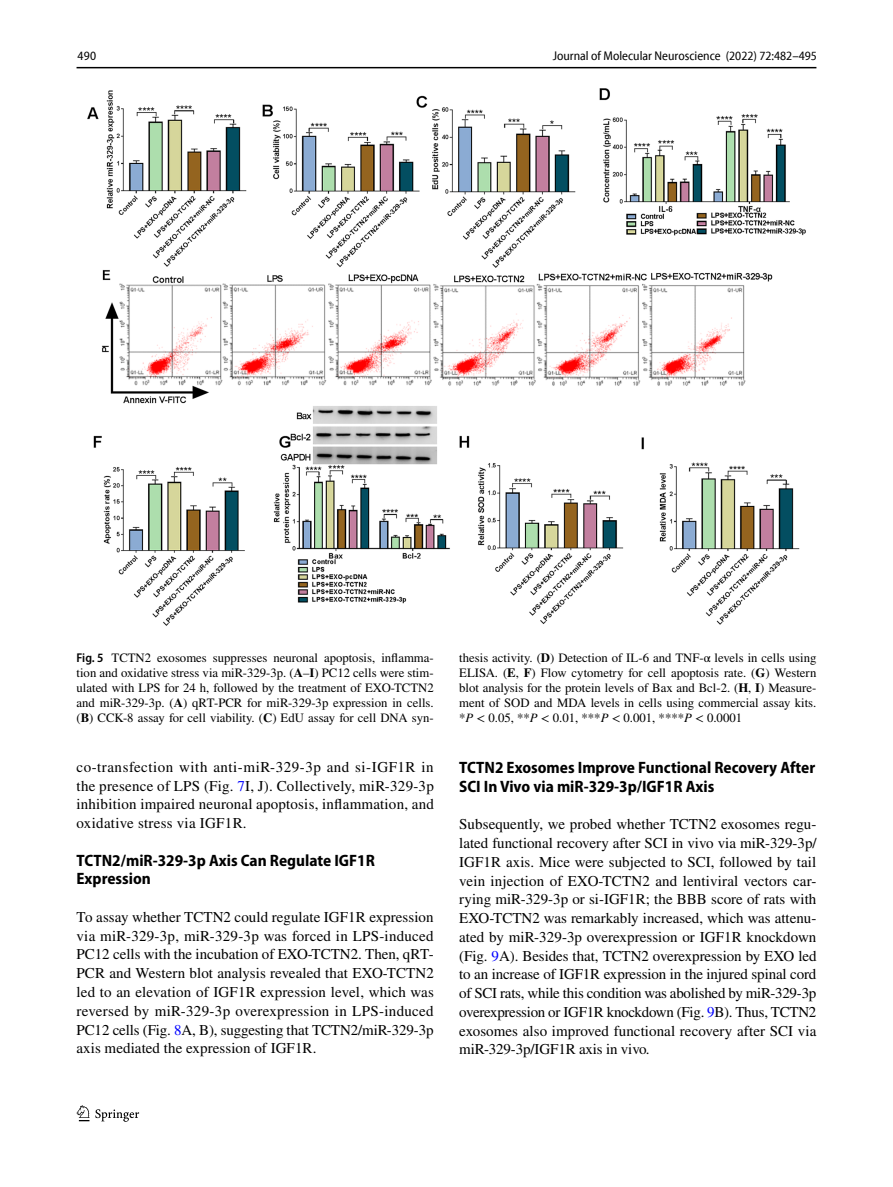
<style>
.page{position:relative;width:893px;height:1187px;background:#fff}
.page>*{position:absolute;margin:0;border:0;box-sizing:border-box;transform-origin:0 0}
.t1{font:700 semi-condensed 16.5px/18.8px "Myriad Pro";color:#000}
.t2{font:15px/18.8px "STIX";letter-spacing:.005em;color:#000;text-align:justify}
.t3{font:12.75px/15px "STIX";color:#000;text-align:justify}
.t4{font:semi-condensed 12.75px "Myriad Pro Unic";color:#000}
.t5{font:semi-condensed 12.75px "Krncsw Yntgcs Myriad Pro";color:#000}
.s1{font-family:"Myriad Pro";font-weight:600;font-stretch:semi-condensed}
.s2{font-weight:700}
.s3{font-style:italic}
.s4{color:#00f}
</style>
<div class="page">
<hr style="left:77px;top:67px;width:739px;height:1px;background:#000">
<img style="left:87px;top:88px;width:719px;height:538px">
<svg style="left:77px;top:1105px;width:12px;height:16px"></svg>
<svg style="left:95px;top:1109px;width:44px;height:12px"></svg>
<p class="t5" style="left:78px;top:51px;width:20px">490</p>
<p class="t4" style="left:553px;top:51px;width:266px">Journal of Molecular Neuroscience (2022) 72:482–495</p>
<p class="t3" style="left:77px;top:651px;width:359px"><span class="s1">Fig. 5</span> TCTN2 exosomes suppresses neuronal apoptosis, inflamma&shy;tion and oxidative stress via miR-329-3p. (<span class="s2">A</span>–<span class="s2">I</span>) PC12 cells were stim&shy;ulated with LPS for 24 h, followed by the treatment of EXO-TCTN2 and miR-329-3p. (<span class="s2">A</span>) qRT-PCR for miR-329-3p expression in cells. (<span class="s2">B</span>) CCK-8 assay for cell viability. (<span class="s2">C</span>) EdU assay for cell DNA syn-</p>
<p class="t3" style="left:459px;top:651px;width:359px">thesis activity. (<span class="s2">D</span>) Detection of IL-6 and TNF-α levels in cells using ELISA. (<span class="s2">E</span>, <span class="s2">F</span>) Flow cytometry for cell apoptosis rate. (<span class="s2">G</span>) Western blot analysis for the protein levels of Bax and Bcl-2. (<span class="s2">H</span>, <span class="s2">I</span>) Measure&shy;ment of SOD and MDA levels in cells using commercial assay kits. *<span class="s3">P</span> &lt; 0.05, **<span class="s3">P</span> &lt; 0.01, ***<span class="s3">P</span> &lt; 0.001, ****<span class="s3">P</span> &lt; 0.0001</p>
<p class="t2" style="left:77px;top:758px;width:359px">co-transfection with anti-miR-329-3p and si-IGF1R in the presence of LPS (Fig. <span class="s4">7</span>I, J). Collectively, miR-329-3p inhibition impaired neuronal apoptosis, inflammation, and oxidative stress via IGF1R.</p>
<p class="t1" style="left:77px;top:850px;width:300px">TCTN2/miR‑329‑3p Axis Can Regulate IGF1R<br>Expression</p>
<p class="t2" style="left:77px;top:908px;width:359px">To assay whether TCTN2 could regulate IGF1R expression via miR-329-3p, miR-329-3p was forced in LPS-induced PC12 cells with the incubation of EXO-TCTN2. Then, qRT-PCR and Western blot analysis revealed that EXO-TCTN2 led to an elevation of IGF1R expression level, which was reversed by miR-329-3p overexpression in LPS-induced PC12 cells (Fig. <span class="s4">8</span>A, B), suggesting that TCTN2/miR-329-3p axis mediated the expression of IGF1R.</p>
<p class="t1" style="left:459px;top:758px;width:358px">TCTN2 Exosomes Improve Functional Recovery After<br>SCI In Vivo via miR‑329‑3p/IGF1R Axis</p>
<p class="t2" style="left:459px;top:815px;width:359px">Subsequently, we probed whether TCTN2 exosomes regu&shy;lated functional recovery after SCI in vivo via miR-329-3p/ IGF1R axis. Mice were subjected to SCI, followed by tail vein injection of EXO-TCTN2 and lentiviral vectors car&shy;rying miR-329-3p or si-IGF1R; the BBB score of rats with EXO-TCTN2 was remarkably increased, which was attenu&shy;ated by miR-329-3p overexpression or IGF1R knockdown (Fig. <span class="s4">9</span>A). Besides that, TCTN2 overexpression by EXO led to an increase of IGF1R expression in the injured spinal cord of SCI rats, while this condition was abolished by miR-329-3p overexpression or IGF1R knockdown (Fig. <span class="s4">9</span>B). Thus, TCTN2 exosomes also improved functional recovery after SCI via miR-329-3p/IGF1R axis in vivo<span class="s3">.</span></p>
</div>
